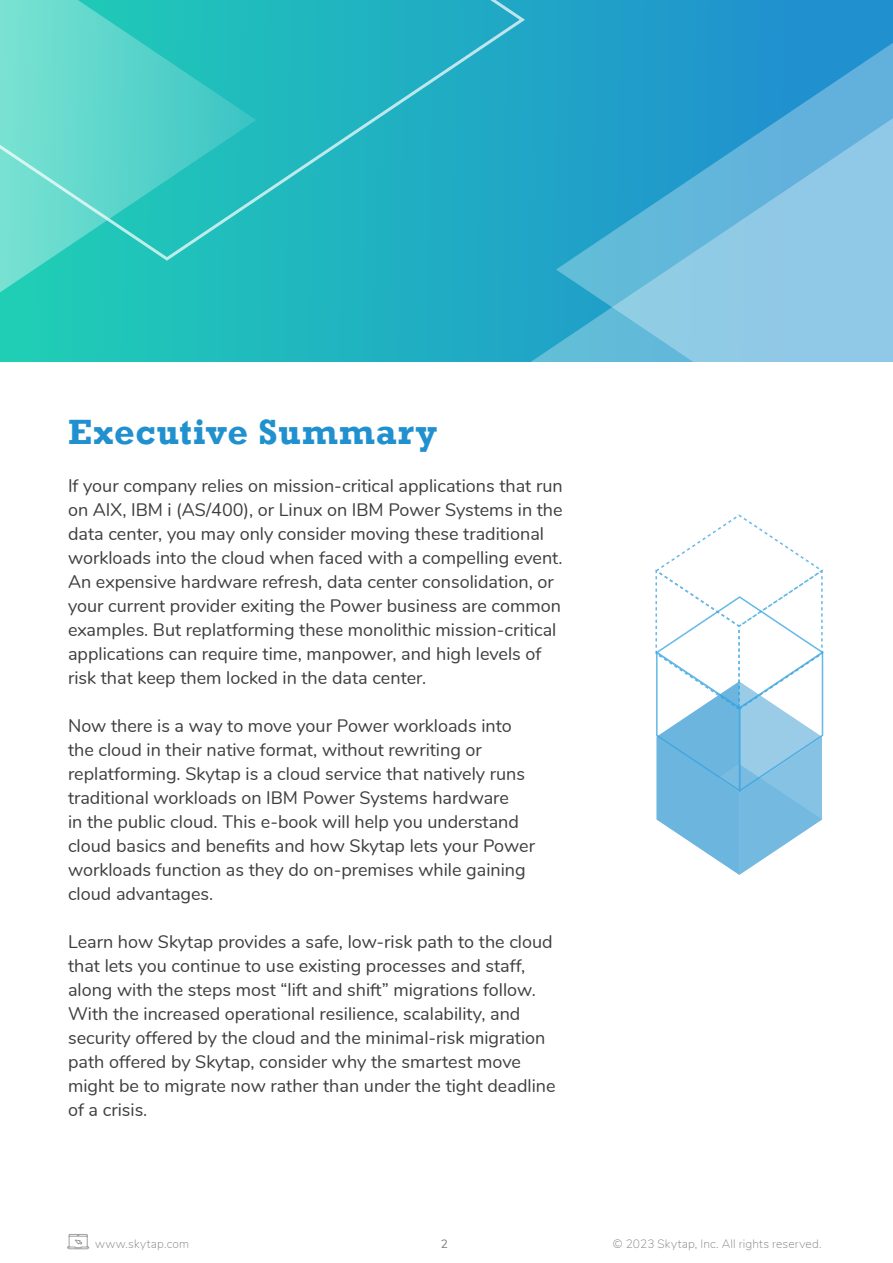
<style>
.page{position:relative;width:893px;height:1263px;background:#fff}
.page>*{position:absolute;margin:0;border:0;box-sizing:border-box;transform-origin:0 0}
.t1{font:700 36px "Rockwell";letter-spacing:.025em;color:#2090cf}
.t2{font:18px/24px "Nunito";color:#3e3d40}
.t3{font:200 12px "Nunito";letter-spacing:.015em;color:#7f7f7f}
.t4{font:12px "Nunito";color:#7f7f7f}
</style>
<div class="page">
<svg style="left:0;top:262px;width:454px;height:99px;background:#20bbbc"></svg>
<svg style="left:0;top:262px;width:256px;height:34px;background:#26c6ba"></svg>
<svg style="left:454px;top:0;width:439px;height:362px;background:#4daed5"></svg>
<svg style="left:0;top:0;width:528px;height:262px;background:#36bfc4"></svg>
<svg style="left:655px;top:514px;width:169px;height:361px"></svg>
<svg style="left:67px;top:1234px;width:23px;height:16px"></svg>
<h1 class="t1" style="left:68px;top:410px;width:371px">Executive Summary</h1>
<p class="t2" style="left:68px;top:473px;width:496px">If your company relies on mission-critical applications that run on AIX, IBM i (AS/400), or Linux on IBM Power Systems in the data center, you may only consider moving these traditional workloads into the cloud when faced with a compelling event.<br>An expensive hardware refresh, data center consolidation, or your current provider exiting the Power business are common examples. But replatforming these monolithic mission-critical applications can require time, manpower, and high levels of risk that keep them locked in the data center.</p>
<p class="t2" style="left:68px;top:713px;width:469px">Now there is a way to move your Power workloads into the cloud in their native format, without rewriting or replatforming. Skytap is a cloud service that natively runs traditional workloads on IBM Power Systems hardware<br>in the public cloud. This e-book will help you understand cloud basics and benefits and how Skytap lets your Power workloads function as they do on-premises while gaining cloud advantages.</p>
<p class="t2" style="left:68px;top:929px;width:489px">Learn how Skytap provides a safe, low-risk path to the cloud that lets you continue to use existing processes and staff, along with the steps most “lift and shift” migrations follow.<br>With the increased operational resilience, scalability, and security offered by the cloud and the minimal-risk migration path offered by Skytap, consider why the smartest move might be to migrate now rather than under the tight deadline of a crisis.</p>
<p class="t3" style="left:95px;top:1235px;width:96px">www.skytap.com</p>
<p class="t4" style="left:441px;top:1235px;width:9px">2</p>
<p class="t3" style="left:613px;top:1235px;width:210px">© 2023 Skytap, Inc. All rights reserved.</p>
</div>
